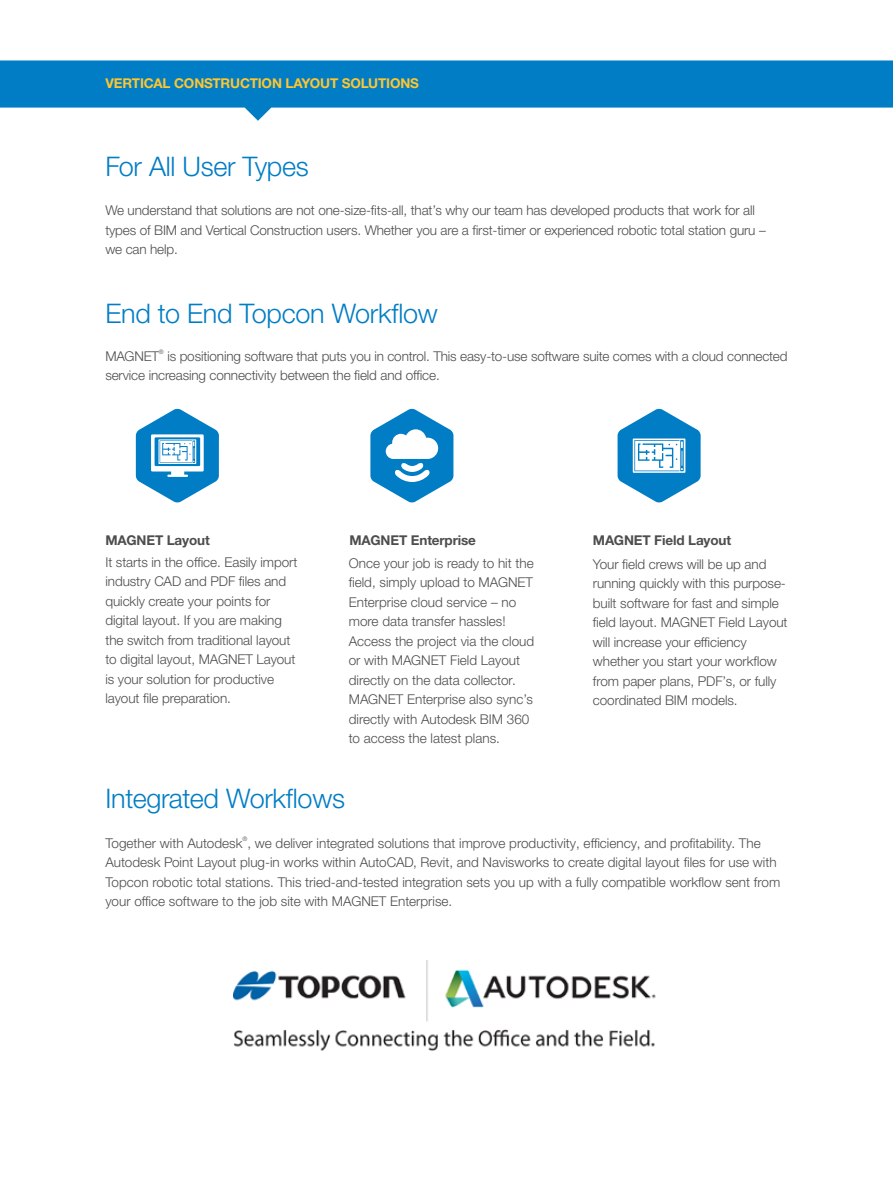
<style>
.page{position:relative;width:893px;height:1188px;background:#fff}
.page>*{position:absolute;margin:0;border:0;box-sizing:border-box;transform-origin:0 0}
.t1{font:300 27px "Helvetica Neue LTW1 G";letter-spacing:-.01em;color:#007dc5}
.t2{font:300 13.5px/19.5px "Helvetica Neue LTW1 G";letter-spacing:-.005em;color:#4d4d4f}
.t3{font:700 13.5px "Helvetica Neue LTW1 G";letter-spacing:-.01em;color:#4d4d4f}
.t4{font:700 13.5px "Helvetica Neue LTW1 G";letter-spacing:-.01em;color:#ffc62f}
.t5{font:300 6.15px "Helvetica Neue LTW1 G";color:#4d4d4f}
</style>
<div class="page">
<svg style="left:0;top:60px;width:893px;height:61px;fill:#007dc5"></svg>
<svg style="left:618px;top:409px;width:83px;height:94px"></svg>
<svg style="left:370px;top:409px;width:83px;height:94px"></svg>
<svg style="left:136px;top:409px;width:83px;height:94px"></svg>
<img style="left:233px;top:961px;width:423px;height:90px">
<p class="t4" style="left:105px;top:75px;width:315px">VERTICAL CONSTRUCTION LAYOUT SOLUTIONS</p>
<h1 class="t1" style="left:105px;top:150px;width:205px">For All User Types</h1>
<p class="t2" style="left:105px;top:201px;width:662px">We understand that solutions are not one-size-fits-all, that’s why our team has developed products that work for all types of BIM and Vertical Construction users. Whether you are a first-timer or experienced robotic total station guru – we can help.</p>
<h1 class="t1" style="left:105px;top:297px;width:334px">End to End Topcon Workflow</h1>
<p class="t2" style="left:105px;top:346px;width:55px">MAGNET</p>
<p class="t5" style="left:159px;top:348px;width:6px">®</p>
<p class="t2" style="left:105px;top:346px;width:684px;text-indent:62px">is positioning software that puts you in control. This easy-to-use software suite comes with a cloud connected service increasing connectivity between the field and office.</p>
<p class="t3" style="left:105px;top:532px;width:106px">MAGNET Layout</p>
<p class="t3" style="left:350px;top:532px;width:128px">MAGNET Enterprise</p>
<p class="t3" style="left:593px;top:532px;width:140px">MAGNET Field Layout</p>
<p class="t2" style="left:105px;top:552px;width:194px">It starts in the office. Easily import industry CAD and PDF files and quickly create your points for digital layout. If you are making the switch from traditional layout to digital layout, MAGNET Layout is your solution for productive layout file preparation.</p>
<p class="t2" style="left:349px;top:553px;width:187px">Once your job is ready to hit the field, simply upload to MAGNET<br>Enterprise cloud service – no more data transfer hassles!<br>Access the project via the cloud or with MAGNET Field Layout directly on the data collector.<br>MAGNET Enterprise also sync’s directly with Autodesk BIM 360 to access the latest plans.</p>
<p class="t2" style="left:593px;top:554px;width:196px">Your field crews will be up and running quickly with this purpose&shy;built software for fast and simple field layout. MAGNET Field Layout will increase your efficiency whether you start your workflow from paper plans, PDF’s, or fully coordinated BIM models.</p>
<h1 class="t1" style="left:105px;top:782px;width:241px">Integrated Workflows</h1>
<p class="t5" style="left:242px;top:835px;width:6px">®</p>
<p class="t2" style="left:105px;top:852px;width:676px">Autodesk Point Layout plug-in works within AutoCAD, Revit, and Navisworks to create digital layout files for use with<br>Topcon robotic total stations. This tried-and-tested integration sets you up with a fully compatible workflow sent from your office software to the job site with MAGNET Enterprise.</p>
<p class="t2" style="left:105px;top:833px;width:657px">Together with Autodesk , we deliver integrated solutions that improve productivity, efficiency, and profitability. The</p>
</div>
